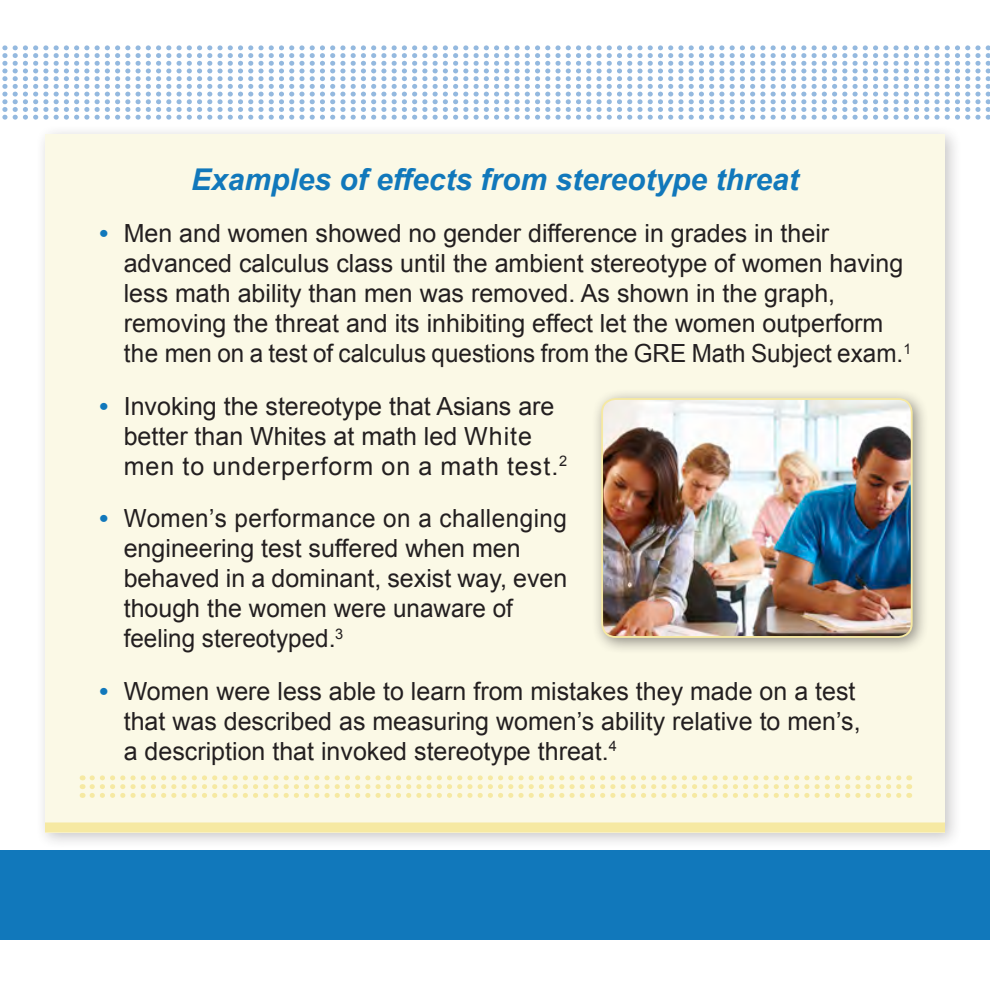
<style>
.page{position:relative;width:990px;height:990px;background:#fff}
.page>*{position:absolute;margin:0;border:0;box-sizing:border-box;transform-origin:0 0}
.Body_Text{font:italic 700 30px "Arial";color:#1178bb}
.Body_Text-2{font:25px "Arial";color:#231f20}
.Body_Text-3{font:25px "Arial";letter-spacing:.02em;color:#231f20}
.Body_Text-4{font:25px "Arial";letter-spacing:.04em;color:#231f20}
.s1{font-weight:700;color:#1178bb}
</style>
<div class="page">
<div style="left:0;top:850px;width:990px;height:90px;background:#1178bb"></div>
<svg style="left:2px;top:45px;width:988px;height:75px"></svg>
<div style="left:35px;top:124px;width:928px;height:726px;background:#231f20;opacity:.25"></div>
<div style="left:45px;top:134px;width:900px;height:698px;background:#fbf9e6"></div>
<div style="left:45px;top:822px;width:900px;height:10px;background:#f6e9a2"></div>
<svg style="left:82px;top:775px;width:1px;height:23px"></svg>
<svg style="left:92px;top:775px;width:818px;height:23px"></svg>
<div style="left:591px;top:388px;width:338px;height:267px;background:#231f20;opacity:.5"></div>
<img style="left:602px;top:399px;width:310px;height:238px">
<div style="left:601px;top:398px;width:312px;height:240px;border:2px solid #f6e9a2;border-radius:13px"></div>
<p class="Body_Text" style="left:191px;top:160px;width:609px">Examples of effects from stereotype threat</p>
<p class="Body_Text-2" style="left:100px;top:217px;width:731px"><span class="s1">•</span> Men and women showed no gender difference in grades in their</p>
<p class="Body_Text-2" style="left:124px;top:247px;width:781px">advanced calculus class until the ambient stereotype of women having</p>
<p class="Body_Text-2" style="left:124px;top:277px;width:713px">less math ability than men was removed. As shown in the graph,</p>
<p class="Body_Text-2" style="left:124px;top:307px;width:761px">removing the threat and its inhibiting effect let the women outperform</p>
<p class="Body_Text-2" style="left:124px;top:337px;width:789px">the men on a test of calculus questions from the GRE Math Subject exam.<sup>1</sup></p>
<p class="Body_Text-2" style="left:100px;top:390px;width:456px"><span class="s1">•</span> Invoking the stereotype that Asians are</p>
<p class="Body_Text-2" style="left:124px;top:420px;width:410px">better than Whites at math led White</p>
<p class="Body_Text-4" style="left:124px;top:450px;width:445px">men to underperform on a math test.<sup>2</sup></p>
<p class="Body_Text-3" style="left:100px;top:502px;width:469px"><span class="s1">•</span> Women’s performance on a challenging</p>
<p class="Body_Text-2" style="left:124px;top:532px;width:399px">engineering test suffered when men</p>
<p class="Body_Text-2" style="left:124px;top:562px;width:445px">behaved in a dominant, sexist way, even</p>
<p class="Body_Text-2" style="left:124px;top:592px;width:391px">though the women were unaware of</p>
<p class="Body_Text-2" style="left:124px;top:622px;width:221px">feeling stereotyped.<sup>3</sup></p>
<p class="Body_Text-2" style="left:100px;top:675px;width:757px"><span class="s1">•</span> Women were less able to learn from mistakes they made on a test</p>
<p class="Body_Text-2" style="left:124px;top:705px;width:738px">that was described as measuring women’s ability relative to men’s,</p>
<p class="Body_Text-2" style="left:124px;top:735px;width:495px">a description that invoked stereotype threat.<sup>4</sup></p>
</div>
